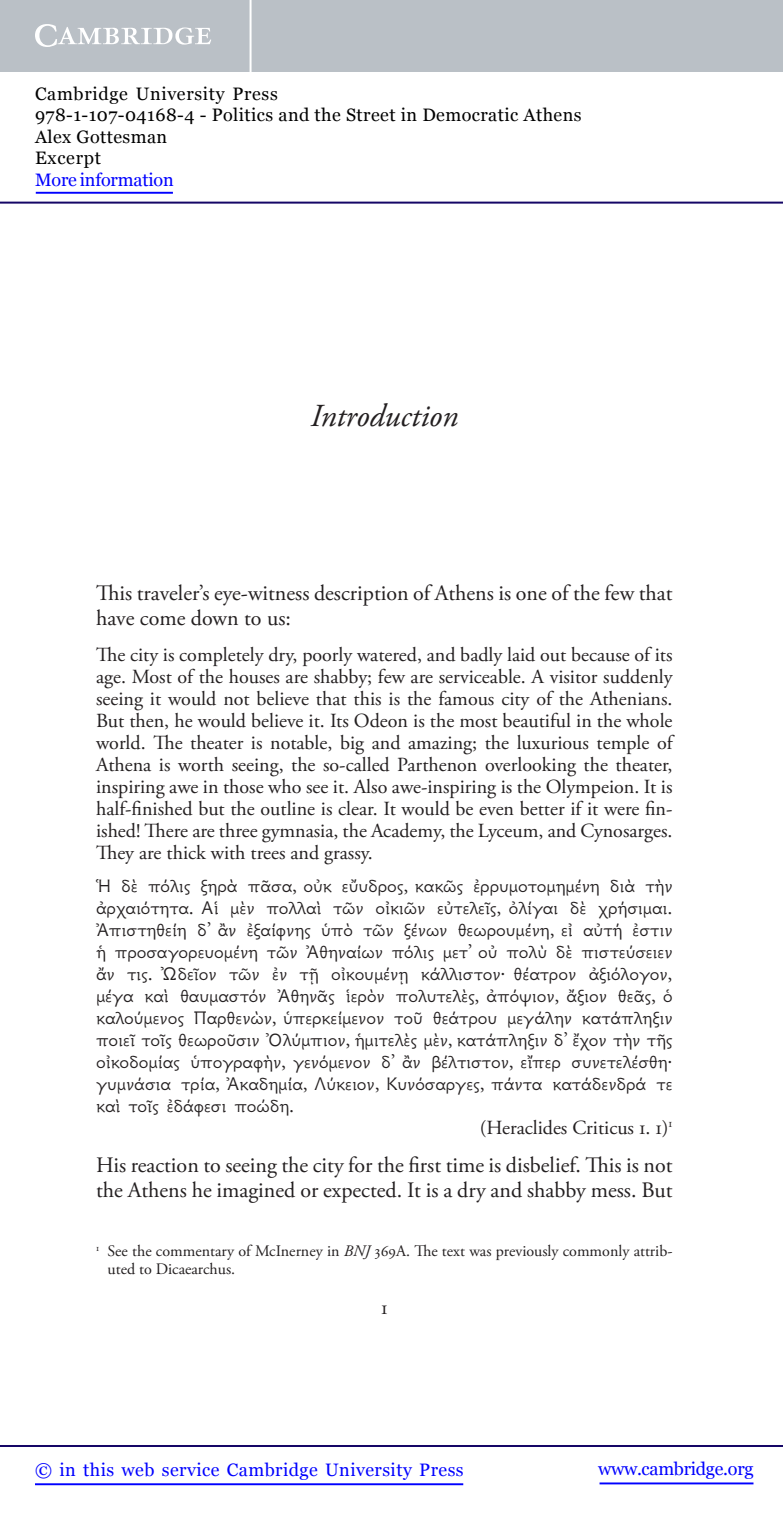
<style>
.page{position:relative;width:783px;height:1515px;background:#fff}
.page>*{position:absolute;margin:0;border:0;box-sizing:border-box;transform-origin:0 0}
.t1{font:italic 32px "Adobe Garamond Pro";color:#231f20}
.t2{font:22px/25px "Adobe Garamond Pro";letter-spacing:-.015em;color:#231f20}
.t3{font:20px/22px "Adobe Garamond Pro";letter-spacing:-.015em;color:#231f20;text-align:justify}
.t4{font:20px/22px "GFS Neohellenic";color:#231f20;text-align:justify}
.t5{font:18px/21.6px "Georgia";letter-spacing:.025em;color:#000}
.t6{font:18px "Georgia";letter-spacing:.025em;color:#00f}
.t7{font:18px "Georgia";letter-spacing:-.015em;color:#00f}
.t8{font:18px "Georgia";letter-spacing:-.01em;color:#00f}
.t9{font:16px/18px "Adobe Garamond Pro";letter-spacing:-.01em;color:#231f20}
.s1{font-family:"Adobe Garamond Pro"}
.s2{font-style:italic}
</style>
<div class="page">
<hr style="left:599px;top:1482px;width:154px;height:2px;background:#00f">
<hr style="left:0;top:1445px;width:782px;height:2px;background:#150666">
<hr style="left:35px;top:1483px;width:428px;height:2px;background:#00f">
<div style="left:0;top:0;width:782px;height:72px;background:#bac0c6"></div>
<svg style="left:35px;top:24px;width:176px;height:23px"></svg>
<hr style="left:249px;top:0;width:2px;height:72px;background:#fff">
<hr style="left:0;top:202px;width:782px;height:2px;background:#150666">
<hr style="left:36px;top:192px;width:137px;height:2px;background:#00f">
<p class="t5" style="left:35px;top:83px;width:548px">Cambridge University Press<br>978-1-107-04168-4 - Politics and the Street in Democratic Athens<br>Alex Gottesman<br>Excerpt</p>
<p class="t8" style="left:35px;top:169px;width:140px">More information</p>
<h1 class="t1" style="left:310px;top:403px;width:149px">Introduction</h1>
<p class="t2" style="left:96px;top:582px;width:578px">This traveler’s eye-witness description of Athens is one of the few that have come down to us:</p>
<p class="t3" style="left:96px;top:645px;width:580px">The city is completely dry, poorly watered, and badly laid out because of its age. Most of the houses are shabby; few are serviceable. A visitor suddenly seeing it would not believe that this is the famous city of the Athenians.<br>But then, he would believe it. Its Odeon is the most beautiful in the whole world. The theater is notable, big and amazing; the luxurious temple of Athena is worth seeing, the so-called Parthenon overlooking the theater, inspiring awe in those who see it. Also awe-inspiring is the Olympeion. It is half-finished but the outline is clear. It would be even better if it were fin&shy;ished! There are three gymnasia, the Academy, the Lyceum, and Cynosarges.<br>They are thick with trees and grassy.</p>
<p class="t4" style="left:96px;top:874px;width:578px">Ἡ δὲ πόλις ξηρὰ πᾶσα <span class="s1">,</span> οὐκ εὔυδρος <span class="s1">,</span> κακῶς ἐρρυμοτομημένη διὰ τὴν ἀρχαιότητα <span class="s1">.</span> Αἱ μὲν πολλαὶ τῶν οἰκιῶν εὐτελεῖς <span class="s1">,</span> ὀλίγαι δὲ χρήσιμαι <span class="s1">.<br></span>Ἀπιστηθείη δ <span class="s1">’</span> ἂν ἐξαίφνης ὑπὸ τῶν ξένων θεωρουμένη <span class="s1">,</span> εἰ αὐτή ἐστιν ἡ προσαγορευομένη τῶν Ἀθηναίων πόλις μετ <span class="s1">’</span> οὐ πολὺ δὲ πιστεύσειεν ἄν τις <span class="s1">.</span> Ὠδεῖον τῶν ἐν τῇ οἰκουμένῃ κάλλιστον· θέατρον ἀξιόλογον <span class="s1">, </span>μέγα καὶ θαυμαστόν Ἀθηνᾶς ἱερὸν πολυτελὲς <span class="s1">,</span> ἀπόψιον <span class="s1">,</span> ἄξιον θεᾶς <span class="s1">,</span> ὁ καλούμενος Παρθενὼν <span class="s1">,</span> ὑπερκείμενον τοῦ θεάτρου μεγάλην κατάπληξιν ποιεῖ τοῖς θεωροῦσιν Ὀλύμπιον <span class="s1">,</span> ἡμιτελὲς μὲν <span class="s1">,</span> κατάπληξιν δ <span class="s1">’</span> ἔχον τὴν τῆς οἰκοδομίας ὑπογραφὴν <span class="s1">,</span> γενόμενον δ <span class="s1">’</span> ἂν βέλτιστον <span class="s1">,</span> εἴπερ συνετελέσθη· γυμνάσια τρία <span class="s1">,</span> Ἀκαδημία <span class="s1">,</span> Λύκειον <span class="s1">,</span> Κυνόσαργες <span class="s1">,</span> πάντα κατάδενδρά τε καὶ τοῖς ἐδάφεσι ποώδη <span class="s1">.</span></p>
<p class="t3" style="left:480px;top:1118px;width:194px">(Heraclides Criticus 1. 1) <sup>1</sup></p>
<p class="t2" style="left:96px;top:1154px;width:578px">His reaction to seeing the city for the first time is disbelief. This is not the Athens he imagined or expected. It is a dry and shabby mess. But</p>
<p class="t9" style="left:108px;top:1243px;width:566px;text-indent:-12px"><sup>1</sup> See the commentary of McInerney in <span class="s2">BNJ</span> 369A. The text was previously commonly attrib&shy;uted to Dicaearchus.</p>
<p class="t3" style="left:381px;top:1298px;width:8px">1</p>
<p class="t6" style="left:35px;top:1459px;width:430px">© in this web service Cambridge University Press</p>
<p class="t7" style="left:598px;top:1458px;width:157px">www.cambridge.org</p>
</div>
